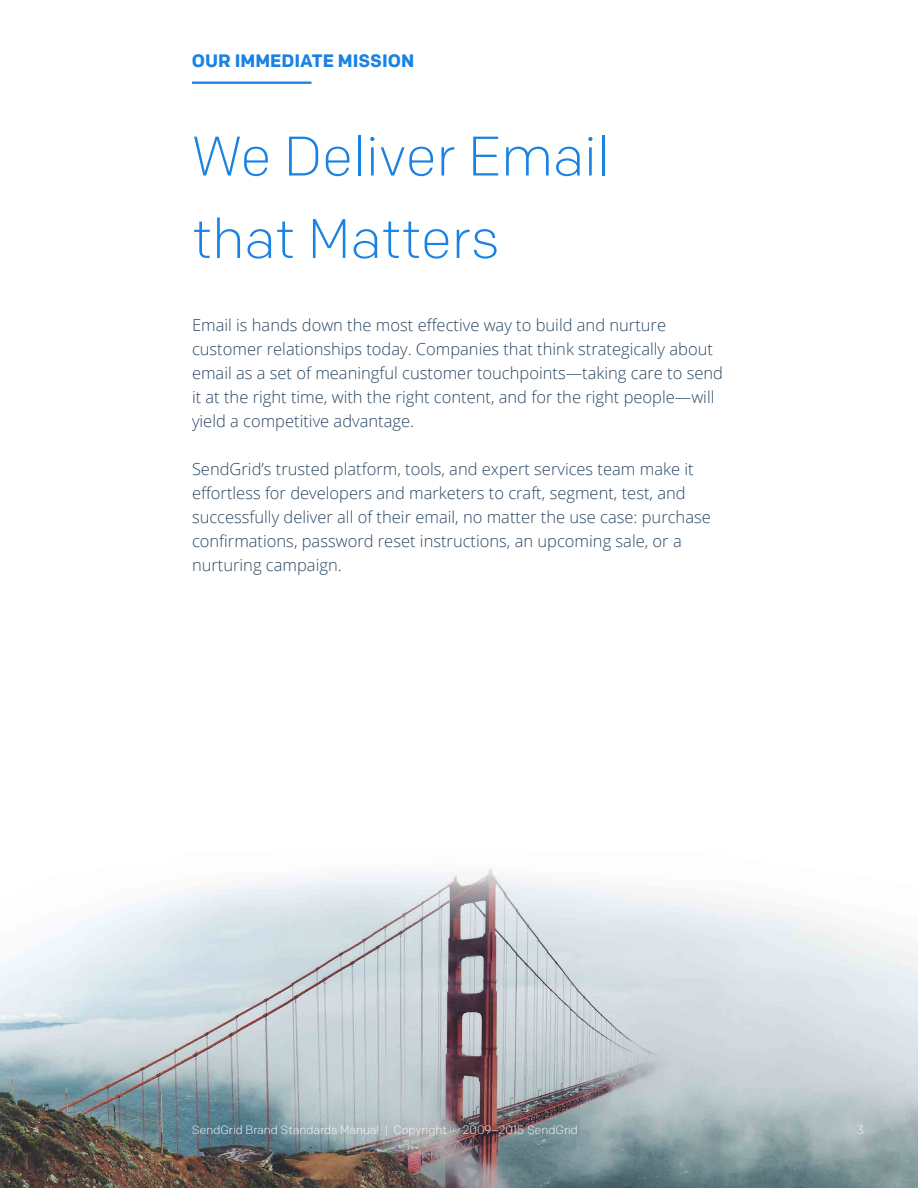
<style>
.page{position:relative;width:918px;height:1188px;background:#fff}
.page>*{position:absolute;margin:0;border:0;box-sizing:border-box;transform-origin:0 0}
.t1{font:300 55.5px/82.5px "Colfax Trial";color:#1a82e2}
.t2{font:700 18px "Colfax Trial";color:#1a82e2}
.t3{font:300 16.5px/24px "Open Sans";color:#294661}
.t4{font:300 12px "Colfax Trial";color:#fff}
</style>
<div class="page">
<img style="left:0;top:868px;width:918px;height:320px">
<hr style="left:192px;top:82px;width:120px;height:2px;background:#1a82e2">
<p class="t2" style="left:192px;top:50px;width:224px">OUR IMMEDIATE MISSION</p>
<h1 class="t1" style="left:192px;top:115px;width:419px">We Deliver Email that Matters</h1>
<p class="t3" style="left:192px;top:312px;width:533px">Email is hands down the most effective way to build and nurture customer relationships today. Companies that think strategically about email as a set of meaningful customer touchpoints—taking care to send it at the right time, with the right content, and for the right people—will yield a competitive advantage.</p>
<p class="t3" style="left:192px;top:456px;width:520px">SendGrid’s trusted platform, tools, and expert services team make it effortless for developers and marketers to craft, segment, test, and successfully deliver all of their email, no matter the use case: purchase confirmations, password reset instructions, an upcoming sale, or a nurturing campaign.</p>
<p class="t4" style="left:192px;top:1122px;width:388px">SendGrid Brand Standards Manual | Copyright © 2009–2015 SendGrid</p>
<p class="t4" style="left:857px;top:1122px;width:9px">3</p>
</div>
